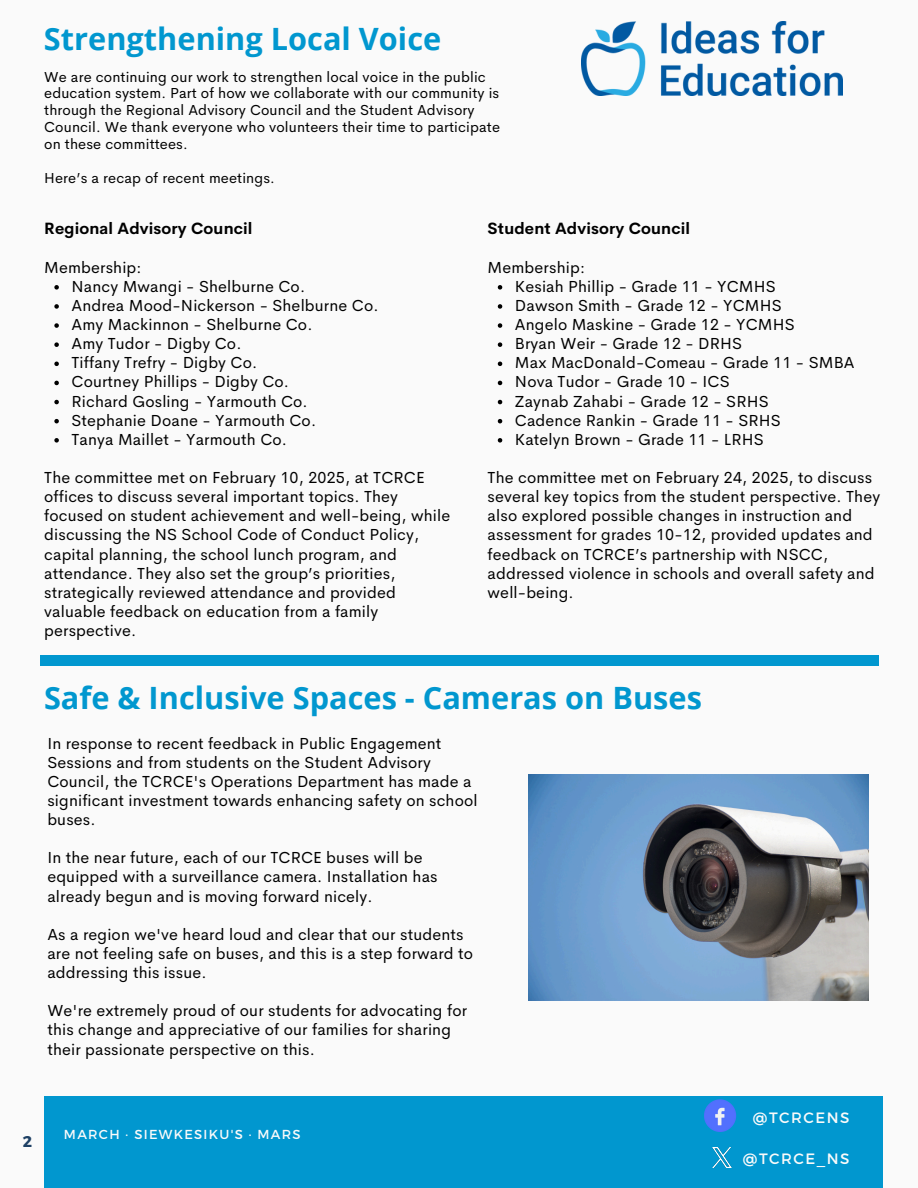
<style>
.page{position:relative;width:918px;height:1188px;background:#fafafa}
.page>*{position:absolute;margin:0;border:0;box-sizing:border-box;transform-origin:0 0}
.t1{font:700 30.75px "Open Sans";color:#0197cf}
.t2{font:16.05px/19.2px "Cerebri Sans";letter-spacing:.01em;color:#000}
.t3{font:700 16.05px "Cerebri Sans";letter-spacing:.01em;color:#000}
.t4{font:700 15.6px "Montserrat";color:#1f4165}
.t5{font:15px "Montserrat";letter-spacing:.1em;color:#fafafa}
.t6{font:14.55px/16.8px "Cerebri Sans";letter-spacing:.01em;color:#000}
.t7{font:13.05px "Montserrat";letter-spacing:.1em;color:#fafafa}
</style>
<div class="page">
<div style="left:44px;top:1096px;width:838px;height:92px;background:#0197cf"></div>
<img style="left:704px;top:1099px;width:33px;height:32px">
<div style="left:40px;top:656px;width:838px;height:10px;background:#0197cf"></div>
<img style="left:712px;top:1147px;width:19px;height:20px">
<img style="left:582px;top:21px;width:261px;height:74px">
<img style="left:529px;top:775px;width:340px;height:226px">
<svg style="left:54px;top:285px;width:5px;height:5px"></svg>
<svg style="left:54px;top:304px;width:5px;height:5px"></svg>
<svg style="left:54px;top:323px;width:5px;height:5px"></svg>
<svg style="left:54px;top:342px;width:5px;height:5px"></svg>
<svg style="left:54px;top:362px;width:5px;height:4px"></svg>
<svg style="left:54px;top:381px;width:5px;height:4px"></svg>
<svg style="left:54px;top:400px;width:5px;height:4px"></svg>
<svg style="left:54px;top:419px;width:5px;height:4px"></svg>
<svg style="left:54px;top:438px;width:5px;height:5px"></svg>
<svg style="left:498px;top:285px;width:4px;height:5px"></svg>
<svg style="left:498px;top:304px;width:4px;height:5px"></svg>
<svg style="left:498px;top:323px;width:4px;height:5px"></svg>
<svg style="left:498px;top:342px;width:4px;height:5px"></svg>
<svg style="left:498px;top:362px;width:4px;height:4px"></svg>
<svg style="left:498px;top:381px;width:4px;height:4px"></svg>
<svg style="left:498px;top:400px;width:4px;height:4px"></svg>
<svg style="left:498px;top:419px;width:4px;height:4px"></svg>
<svg style="left:498px;top:438px;width:4px;height:5px"></svg>
<h4 class="t1" style="left:44px;top:17px;width:399px">Strengthening Local Voice</h4>
<p class="t6" style="left:44px;top:68px;width:457px">We are continuing our work to strengthen local voice in the public education system. Part of how we collaborate with our community is through the Regional Advisory Council and the Student Advisory Council. We thank everyone who volunteers their time to participate on these committees.</p>
<h1 class="t6" style="left:44px;top:169px;width:232px">Here’s a recap of recent meetings.</h1>
<h3 class="t3" style="left:44px;top:218px;width:210px">Regional Advisory Council</h3>
<h4 class="t2" style="left:44px;top:257px;width:99px">Membership:</h4>
<p class="t2" style="left:72px;top:277px;width:235px">Nancy Mwangi - Shelburne Co.</p>
<p class="t2" style="left:72px;top:296px;width:309px">Andrea Mood-Nickerson - Shelburne Co.</p>
<p class="t2" style="left:72px;top:315px;width:243px">Amy Mackinnon - Shelburne Co.</p>
<p class="t2" style="left:72px;top:334px;width:171px">Amy Tudor - Digby Co.</p>
<p class="t2" style="left:72px;top:353px;width:187px">Tiffany Trefry - Digby Co.</p>
<p class="t2" style="left:72px;top:372px;width:219px">Courtney Phillips - Digby Co.</p>
<p class="t2" style="left:72px;top:391px;width:238px">Richard Gosling - Yarmouth Co.</p>
<p class="t2" style="left:72px;top:410px;width:246px">Stephanie Doane - Yarmouth Co.</p>
<p class="t2" style="left:72px;top:430px;width:217px">Tanya Maillet - Yarmouth Co.</p>
<h4 class="t2" style="left:44px;top:468px;width:408px">The committee met on February 10, 2025, at TCRCE offices to discuss several important topics. They focused on student achievement and well-being, while discussing the NS School Code of Conduct Policy, capital planning, the school lunch program, and attendance. They also set the group’s priorities, strategically reviewed attendance and provided valuable feedback on education from a family perspective.</h4>
<h3 class="t3" style="left:488px;top:218px;width:204px">Student Advisory Council</h3>
<h4 class="t2" style="left:488px;top:257px;width:99px">Membership:</h4>
<p class="t2" style="left:515px;top:277px;width:262px">Kesiah Phillip - Grade 11 - YCMHS</p>
<p class="t2" style="left:515px;top:296px;width:268px">Dawson Smith - Grade 12 - YCMHS</p>
<p class="t2" style="left:515px;top:315px;width:281px">Angelo Maskine - Grade 12 - YCMHS</p>
<p class="t2" style="left:515px;top:334px;width:229px">Bryan Weir - Grade 12 - DRHS</p>
<p class="t2" style="left:515px;top:353px;width:341px">Max MacDonald-Comeau - Grade 11 - SMBA</p>
<p class="t2" style="left:515px;top:372px;width:216px">Nova Tudor - Grade 10 - ICS</p>
<p class="t2" style="left:515px;top:391px;width:255px">Zaynab Zahabi - Grade 12 - SRHS</p>
<p class="t2" style="left:515px;top:410px;width:267px">Cadence Rankin - Grade 11 - SRHS</p>
<p class="t2" style="left:515px;top:430px;width:250px">Katelyn Brown - Grade 11 - LRHS</p>
<h4 class="t2" style="left:488px;top:468px;width:394px">The committee met on February 24, 2025, to discuss several key topics from the student perspective. They also explored possible changes in instruction and assessment for grades 10-12, provided updates and feedback on TCRCE’s partnership with NSCC, addressed violence in schools and overall safety and well-being.</h4>
<p class="t1" style="left:44px;top:676px;width:659px">Safe &amp; Inclusive Spaces - Cameras on Buses</p>
<h4 class="t2" style="left:47px;top:733px;width:432px">In response to recent feedback in Public Engagement Sessions and from students on the Student Advisory Council, the TCRCE's Operations Department has made a significant investment towards enhancing safety on school buses.</h4>
<h4 class="t2" style="left:47px;top:848px;width:392px">In the near future, each of our TCRCE buses will be equipped with a surveillance camera. Installation has already begun and is moving forward nicely.</h4>
<h4 class="t2" style="left:47px;top:925px;width:427px">As a region we've heard loud and clear that our students are not feeling safe on buses, and this is a step forward to addressing this issue.</h4>
<p class="t2" style="left:47px;top:1001px;width:421px">We're extremely proud of our students for advocating for this change and appreciative of our families for sharing their passionate perspective on this.</p>
<h4 class="t4" style="left:23px;top:1131px;width:11px">2</h4>
<h4 class="t7" style="left:64px;top:1126px;width:238px">MARCH · SIEWKESIKU'S · MARS</h4>
<p class="t5" style="left:753px;top:1108px;width:98px">@TCRCENS</p>
<h1 class="t5" style="left:743px;top:1149px;width:108px">@TCRCE_NS</h1>
</div>
